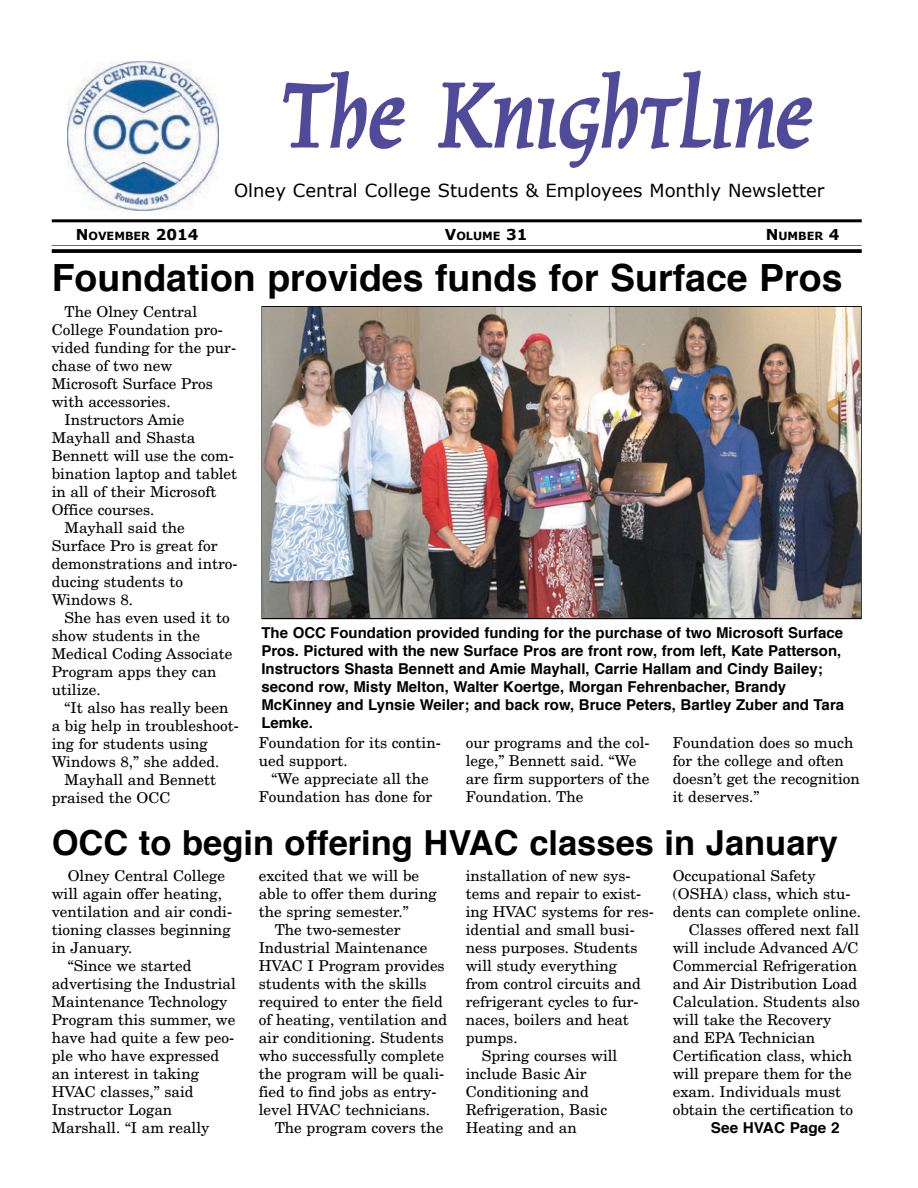
<style>
.page{position:relative;width:918px;height:1188px;background:#fff}
.page>*{position:absolute;margin:0;border:0;box-sizing:border-box;transform-origin:0 0}
.t1{font:105px "Oxford";color:#504a9b}
.t2{font:700 37.5px "Helvetica";color:#000}
.t3{font:700 34.5px "Helvetica";color:#000}
.t4{font:18px "Verdana";color:#000}
.t5{font:15px/18px "New Century Schlbk";color:#000}
.t6{font:700 15px/18px "Helvetica";color:#000}
.t7{font:700 11.25px "Verdana";color:#000}
.s1{font-size:15px}
</style>
<div class="page">
<hr style="left:52px;top:219px;width:810px;height:3px;background:#000">
<hr style="left:52px;top:245px;width:810px;height:1px;background:#000">
<svg style="left:52px;top:249px;width:810px;height:4px;background:#0f0f0f"></svg>
<svg style="left:283px;top:71px;width:122px;height:78px"></svg>
<svg style="left:438px;top:70px;width:375px;height:98px"></svg>
<img style="left:67px;top:61px;width:117px;height:150px">
<img style="left:182px;top:61px;width:36px;height:121px">
<img style="left:178px;top:182px;width:29px;height:27px">
<img style="left:263px;top:308px;width:547px;height:310px">
<img style="left:810px;top:308px;width:50px;height:310px">
<img style="left:263px;top:618px;width:548px;height:1px">
<h1 class="t1" style="left:281px;top:56px;width:533px">The Knightline</h1>
<p class="t4" style="left:234px;top:179px;width:592px">Olney Central College Students &amp; Employees Monthly Newsletter</p>
<p class="t7" style="left:76px;top:229px;width:124px"><span class="s1">N</span>OVEMBER <span class="s1">2014</span></p>
<p class="t7" style="left:445px;top:229px;width:84px"><span class="s1">V</span>OLUME <span class="s1">31</span></p>
<p class="t7" style="left:766px;top:229px;width:75px"><span class="s1">N</span>UMBER <span class="s1">4</span></p>
<h2 class="t2" style="left:52px;top:262px;width:792px">Foundation provides funds for Surface Pros</h2>
<p class="t5" style="left:65px;top:303px;width:134px">The Olney Central</p>
<p class="t5" style="left:52px;top:321px;width:173px">College Foundation pro-</p>
<p class="t5" style="left:52px;top:339px;width:186px">vided funding for the pur-</p>
<p class="t5" style="left:52px;top:357px;width:122px">chase of two new</p>
<p class="t5" style="left:52px;top:375px;width:163px">Microsoft Surface Pros</p>
<p class="t5" style="left:52px;top:393px;width:120px">with accessories.</p>
<p class="t5" style="left:65px;top:411px;width:121px">Instructors Amie</p>
<p class="t5" style="left:52px;top:429px;width:145px">Mayhall and Shasta</p>
<p class="t5" style="left:52px;top:447px;width:184px">Bennett will use the com-</p>
<p class="t5" style="left:52px;top:465px;width:187px">bination laptop and tablet</p>
<p class="t5" style="left:52px;top:483px;width:166px">in all of their Microsoft</p>
<p class="t5" style="left:52px;top:501px;width:104px">Office courses.</p>
<p class="t5" style="left:65px;top:519px;width:122px">Mayhall said the</p>
<p class="t5" style="left:52px;top:537px;width:167px">Surface Pro is great for</p>
<p class="t5" style="left:52px;top:555px;width:187px">demonstrations and intro-</p>
<p class="t5" style="left:52px;top:573px;width:133px">ducing students to</p>
<p class="t5" style="left:52px;top:591px;width:83px">Windows 8.</p>
<p class="t5" style="left:65px;top:609px;width:167px">She has even used it to</p>
<p class="t5" style="left:52px;top:627px;width:150px">show students in the</p>
<p class="t5" style="left:52px;top:645px;width:182px">Medical Coding Associate</p>
<p class="t5" style="left:52px;top:663px;width:166px">Program apps they can</p>
<p class="t5" style="left:52px;top:681px;width:51px">utilize.</p>
<p class="t5" style="left:65px;top:699px;width:165px">“It also has really been</p>
<p class="t5" style="left:52px;top:717px;width:189px">a big help in troubleshoot-</p>
<p class="t5" style="left:52px;top:735px;width:157px">ing for students using</p>
<p class="t5" style="left:52px;top:753px;width:169px">Windows 8,” she added.</p>
<p class="t5" style="left:65px;top:771px;width:153px">Mayhall and Bennett</p>
<p class="t5" style="left:52px;top:789px;width:120px">praised the OCC</p>
<p class="t6" style="left:261px;top:625px;width:584px">The OCC Foundation provided funding for the purchase of two Microsoft Surface Pros. Pictured with the new Surface Pros are front row, from left, Kate Patterson, Instructors Shasta Bennett and Amie Mayhall, Carrie Hallam and Cindy Bailey; second row, Misty Melton, Walter Koertge, Morgan Fehrenbacher, Brandy McKinney and Lynsie Weiler; and back row, Bruce Peters, Bartley Zuber and Tara Lemke.</p>
<p class="t5" style="left:259px;top:734px;width:184px">Foundation for its contin&shy;ued support.</p>
<p class="t5" style="left:259px;top:770px;width:175px;text-align:right">“We appreciate all the<br>Foundation has done for</p>
<p class="t5" style="left:466px;top:734px;width:185px">our programs and the col&shy;lege,” Bennett said. “We are firm supporters of the<br>Foundation. The</p>
<p class="t5" style="left:673px;top:734px;width:189px">Foundation does so much for the college and often doesn’t get the recognition it deserves.”</p>
<h3 class="t3" style="left:52px;top:828px;width:788px">OCC to begin offering HVAC classes in January</h3>
<p class="t5" style="left:68px;top:867px;width:159px">Olney Central College</p>
<p class="t5" style="left:52px;top:885px;width:172px">will again offer heating,</p>
<p class="t5" style="left:52px;top:903px;width:182px">ventilation and air condi-</p>
<p class="t5" style="left:52px;top:921px;width:180px">tioning classes beginning</p>
<p class="t5" style="left:52px;top:939px;width:82px">in January.</p>
<p class="t5" style="left:68px;top:957px;width:125px">“Since we started</p>
<p class="t5" style="left:52px;top:975px;width:186px">advertising the Industrial</p>
<p class="t5" style="left:52px;top:993px;width:177px">Maintenance Technology</p>
<p class="t5" style="left:52px;top:1011px;width:185px">Program this summer, we</p>
<p class="t5" style="left:52px;top:1029px;width:184px">have had quite a few peo-</p>
<p class="t5" style="left:52px;top:1047px;width:169px">ple who have expressed</p>
<p class="t5" style="left:52px;top:1065px;width:149px">an interest in taking</p>
<p class="t5" style="left:52px;top:1083px;width:143px">HVAC classes,” said</p>
<p class="t5" style="left:52px;top:1101px;width:122px">Instructor Logan</p>
<p class="t5" style="left:52px;top:1119px;width:159px">Marshall. “I am really</p>
<p class="t5" style="left:259px;top:867px;width:162px">excited that we will be</p>
<p class="t5" style="left:259px;top:885px;width:179px">able to offer them during</p>
<p class="t5" style="left:259px;top:903px;width:151px">the spring semester.”</p>
<p class="t5" style="left:275px;top:921px;width:127px">The two-semester</p>
<p class="t5" style="left:259px;top:939px;width:170px">Industrial Maintenance</p>
<p class="t5" style="left:259px;top:957px;width:188px">HVAC I Program provides</p>
<p class="t5" style="left:259px;top:975px;width:169px">students with the skills</p>
<p class="t5" style="left:259px;top:993px;width:186px">required to enter the field</p>
<p class="t5" style="left:259px;top:1011px;width:190px">of heating, ventilation and</p>
<p class="t5" style="left:259px;top:1029px;width:187px">air conditioning. Students</p>
<p class="t5" style="left:259px;top:1047px;width:187px">who successfully complete</p>
<p class="t5" style="left:259px;top:1065px;width:187px">the program will be quali-</p>
<p class="t5" style="left:259px;top:1083px;width:179px">fied to find jobs as entry-</p>
<p class="t5" style="left:259px;top:1101px;width:173px">level HVAC technicians.</p>
<p class="t5" style="left:275px;top:1119px;width:170px">The program covers the</p>
<p class="t5" style="left:466px;top:867px;width:166px">installation of new sys-</p>
<p class="t5" style="left:466px;top:885px;width:177px">tems and repair to exist-</p>
<p class="t5" style="left:466px;top:903px;width:190px">ing HVAC systems for res-</p>
<p class="t5" style="left:466px;top:921px;width:171px">idential and small busi-</p>
<p class="t5" style="left:466px;top:939px;width:173px">ness purposes. Students</p>
<p class="t5" style="left:466px;top:957px;width:153px">will study everything</p>
<p class="t5" style="left:466px;top:975px;width:177px">from control circuits and</p>
<p class="t5" style="left:466px;top:993px;width:174px">refrigerant cycles to fur-</p>
<p class="t5" style="left:466px;top:1011px;width:165px">naces, boilers and heat</p>
<p class="t5" style="left:466px;top:1029px;width:53px">pumps.</p>
<p class="t5" style="left:482px;top:1047px;width:137px">Spring courses will</p>
<p class="t5" style="left:466px;top:1065px;width:122px">include Basic Air</p>
<p class="t5" style="left:466px;top:1083px;width:125px">Conditioning and</p>
<p class="t5" style="left:466px;top:1101px;width:143px">Refrigeration, Basic</p>
<p class="t5" style="left:466px;top:1119px;width:113px">Heating and an</p>
<p class="t5" style="left:673px;top:867px;width:144px">Occupational Safety</p>
<p class="t5" style="left:673px;top:885px;width:179px">(OSHA) class, which stu-</p>
<p class="t5" style="left:673px;top:903px;width:190px">dents can complete online.</p>
<p class="t5" style="left:689px;top:921px;width:172px">Classes offered next fall</p>
<p class="t5" style="left:673px;top:939px;width:187px">will include Advanced A/C</p>
<p class="t5" style="left:673px;top:957px;width:186px">Commercial Refrigeration</p>
<p class="t5" style="left:673px;top:975px;width:186px">and Air Distribution Load</p>
<p class="t5" style="left:673px;top:993px;width:189px">Calculation. Students also</p>
<p class="t5" style="left:673px;top:1011px;width:160px">will take the Recovery</p>
<p class="t5" style="left:673px;top:1029px;width:144px">and EPA Technician</p>
<p class="t5" style="left:673px;top:1047px;width:181px">Certification class, which</p>
<p class="t5" style="left:673px;top:1065px;width:181px">will prepare them for the</p>
<p class="t5" style="left:673px;top:1083px;width:170px">exam. Individuals must</p>
<p class="t5" style="left:673px;top:1101px;width:182px">obtain the certification to</p>
<p class="t6" style="left:711px;top:1120px;width:130px">See HVAC Page 2</p>
</div>
